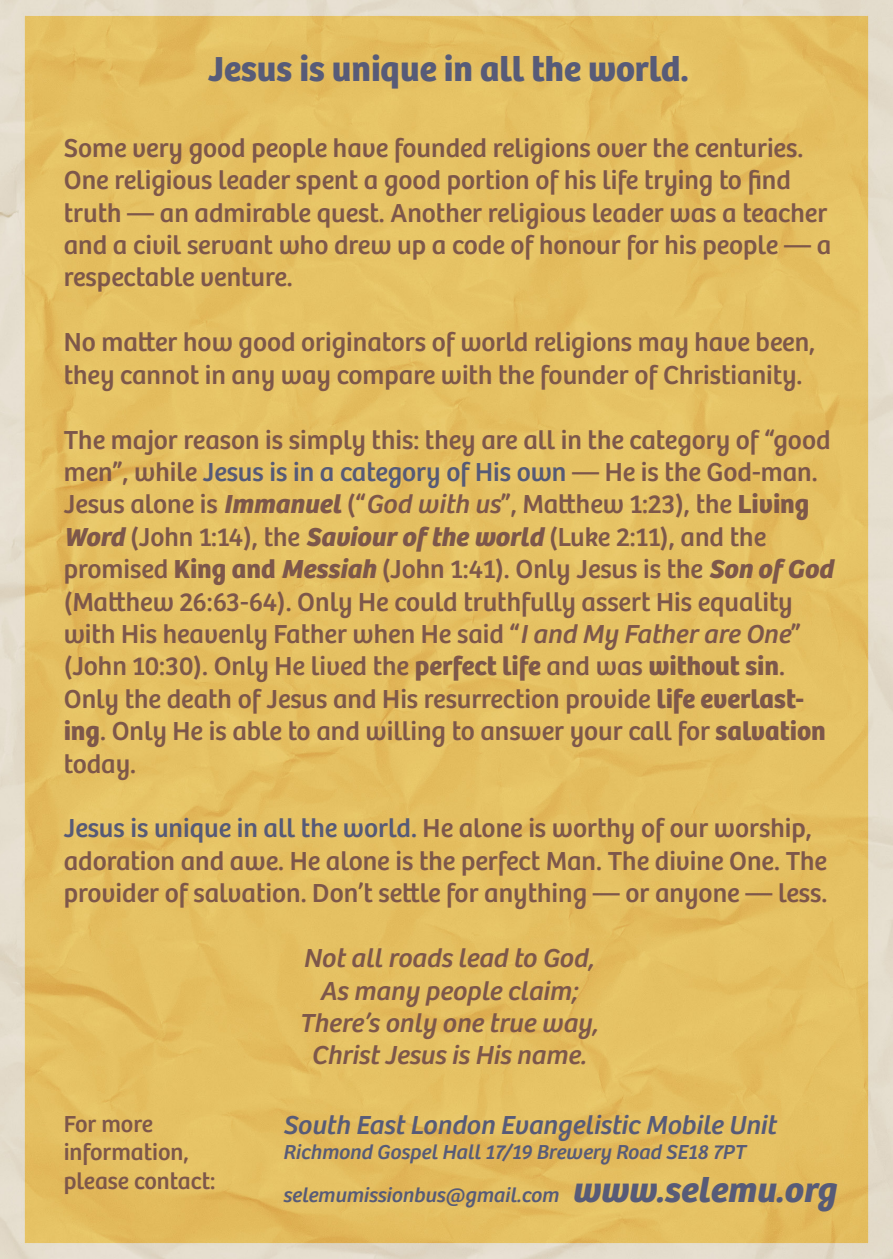
<style>
.page{position:relative;width:893px;height:1259px;background:#fff}
.page>*{position:absolute;margin:0;border:0;box-sizing:border-box;transform-origin:0 0}
.t1{font:700 36px "Bree";color:#575b78}
.t2{font:27px/32.4px "Bree";color:#7d574a}
.t3{font:italic 27px/32.4px "Bree";color:#7d574a;text-align:center}
.t4{font:italic 27px "Bree";color:#575b78}
.t5{font:24px/28.8px "Bree";color:#7d574a}
.t6{font:italic 21px "Bree";color:#575b78}
.s1{color:#565a77}
.s2{font-weight:700;font-style:italic}
.s3{font-style:italic}
.s4{font-weight:700}
.s5{font-weight:700;font-size:36px}
</style>
<div class="page">
<img style="left:0;top:0;width:893px;height:1259px">
<p class="t1" style="left:208px;top:47px;width:482px">Jesus is unique in all the world.</p>
<p class="t2" style="left:64px;top:132px;width:769px">Some very good people have founded religions over the centuries.<br>One religious leader spent a good portion of his life trying to find truth — an admirable quest. Another religious leader was a teacher and a civil servant who drew up a code of honour for his people — a respectable venture.</p>
<p class="t2" style="left:64px;top:326px;width:753px">No matter how good originators of world religions may have been, they cannot in any way compare with the founder of Christianity.</p>
<p class="t2" style="left:64px;top:424px;width:768px">The major reason is simply this: they are all in the category of “good men”, while <span class="s1">Jesus is in a category of His own</span> — He is the God-man.</p>
<p class="t2" style="left:64px;top:488px;width:771px">Jesus alone is <span class="s2">Immanuel</span> (“<span class="s3">God with us</span>”, Matthew 1:23), the <span class="s4">Living </span><span class="s2">Word</span> (John 1:14), the <span class="s2">Saviour of the world</span> (Luke 2:11), and the promised <span class="s4">King and</span> <span class="s2">Messiah</span> (John 1:41). Only Jesus is the <span class="s2">Son of God </span>(Matthew 26:63-64). Only He could truthfully assert His equality with His heavenly Father when He said “<span class="s3">I and My Father are One</span>” (John 10:30). Only He lived the <span class="s4">perfect life</span> and was <span class="s4">without sin</span>.<br>Only the death of Jesus and His resurrection provide <span class="s4">life everlast&shy;ing</span>. Only He is able to and willing to answer your call for <span class="s4">salvation </span>today.</p>
<p class="t2" style="left:64px;top:812px;width:765px"><span class="s1">Jesus is unique in all the world.</span> He alone is worthy of our worship, adoration and awe. He alone is the perfect Man. The divine One. The provider of salvation. Don’t settle for anything — or anyone — less.</p>
<p class="t3" style="left:299px;top:942px;width:300px">Not all roads lead to God,<br>As many people claim;<br>There’s only one true way,<br>Christ Jesus is His name.</p>
<p class="t5" style="left:64px;top:1109px;width:91px">For more</p>
<p class="t5" style="left:64px;top:1138px;width:153px">information, please contact:</p>
<p class="t4" style="left:283px;top:1109px;width:495px">South East London Evangelistic Mobile Unit</p>
<p class="t6" style="left:283px;top:1140px;width:464px">Richmond Gospel Hall 17/19 Brewery Road SE18 7PT</p>
<p class="t6" style="left:283px;top:1183px;width:554px">selemumissionbus@gmail.com <span class="s5">www.selemu.org</span></p>
</div>
